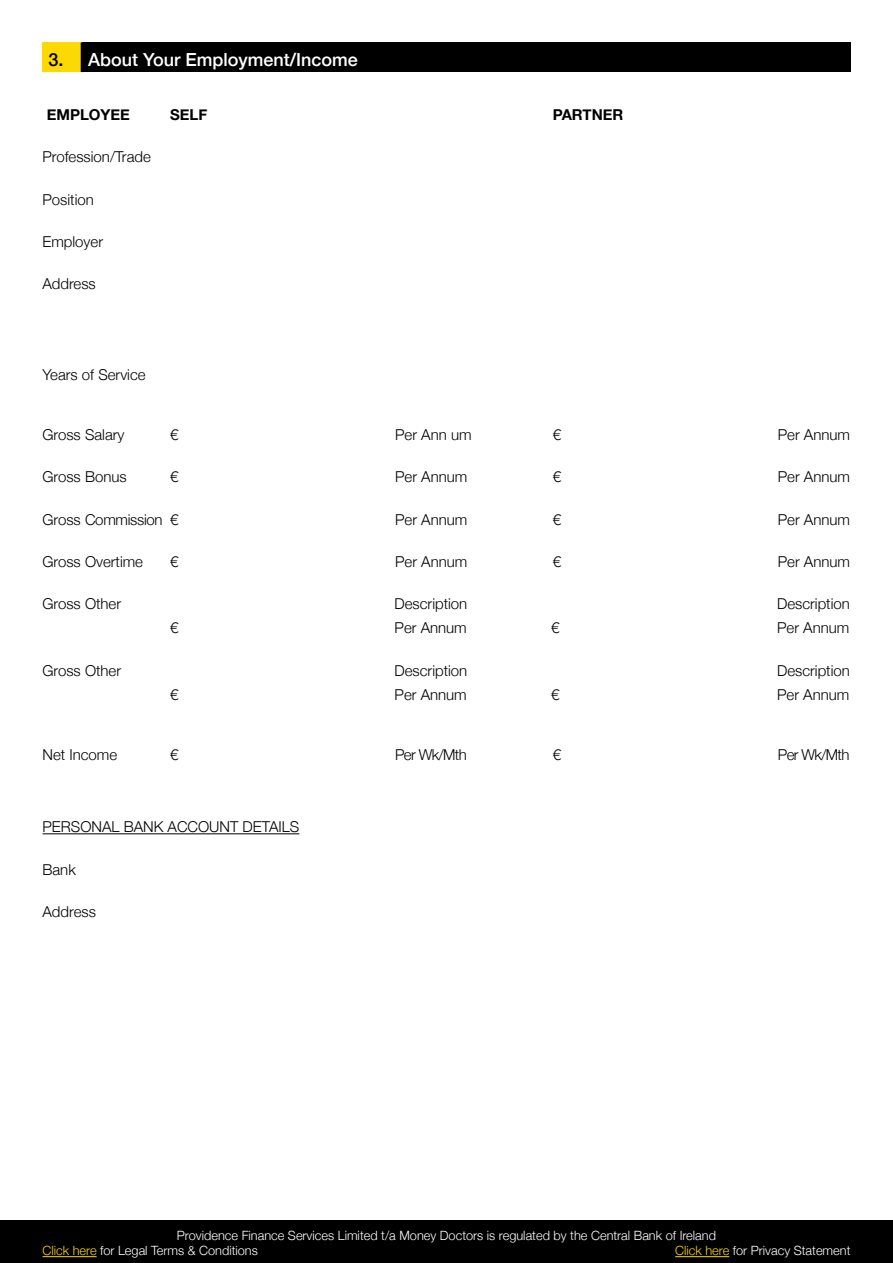
<style>
.page{position:relative;width:893px;height:1263px;background:#fff}
.page>*{position:absolute;margin:0;border:0;box-sizing:border-box;transform-origin:0 0}
.t1{font:500 18px "Helvetica Neue";color:#fff}
.t2{font:300 15px "Helvetica Neue";color:#000}
.t3{font:700 15px "Helvetica Neue";color:#000}
.t4{font:300 15px "Helvetica Neue";letter-spacing:-.02em;color:#000}
.t5{font:300 12.75px/15px "Helvetica Neue";color:#fff}
.s1{color:#000}
.s2{color:#fcd804}
</style>
<div class="page">
<div style="left:0;top:1220px;width:893px;height:43px;background:#000"></div>
<hr style="left:43px;top:1256px;width:54px;height:1px;background:#fcd804">
<hr style="left:675px;top:1256px;width:54px;height:1px;background:#fcd804">
<hr style="left:43px;top:833px;width:256px;height:1px;background:#000">
<div style="left:43px;top:43px;width:39px;height:29px;background:#fcd804"></div>
<div style="left:82px;top:43px;width:768px;height:29px;background:#000"></div>
<hr style="left:81px;top:43px;width:3px;height:29px;background:#000">
<p class="t1" style="left:49px;top:45px;width:311px"><span class="s1">3.</span> About Your Employment/Income</p>
<p class="t3" style="left:47px;top:103px;width:85px">EMPLOYEE</p>
<p class="t3" style="left:170px;top:103px;width:39px">SELF</p>
<p class="t3" style="left:553px;top:103px;width:72px">PARTNER</p>
<p class="t2" style="left:43px;top:145px;width:110px">Profession/Trade</p>
<p class="t2" style="left:43px;top:187px;width:53px">Position</p>
<p class="t2" style="left:43px;top:229px;width:62px">Employer</p>
<p class="t2" style="left:43px;top:272px;width:55px">Address</p>
<p class="t2" style="left:43px;top:362px;width:105px">Years of Service</p>
<p class="t2" style="left:43px;top:423px;width:83px">Gross Salary</p>
<p class="t2" style="left:170px;top:423px;width:10px">€</p>
<p class="t2" style="left:395px;top:423px;width:78px">Per Ann um</p>
<p class="t2" style="left:553px;top:423px;width:10px">€</p>
<p class="t2" style="left:778px;top:423px;width:74px">Per Annum</p>
<p class="t2" style="left:43px;top:465px;width:86px">Gross Bonus</p>
<p class="t2" style="left:170px;top:465px;width:10px">€</p>
<p class="t2" style="left:395px;top:465px;width:74px">Per Annum</p>
<p class="t2" style="left:553px;top:465px;width:10px">€</p>
<p class="t2" style="left:778px;top:465px;width:74px">Per Annum</p>
<p class="t4" style="left:43px;top:507px;width:137px">Gross Commission €</p>
<p class="t2" style="left:395px;top:507px;width:74px">Per Annum</p>
<p class="t2" style="left:553px;top:507px;width:10px">€</p>
<p class="t2" style="left:778px;top:507px;width:74px">Per Annum</p>
<p class="t2" style="left:43px;top:549px;width:102px">Gross Overtime</p>
<p class="t2" style="left:170px;top:549px;width:10px">€</p>
<p class="t2" style="left:395px;top:549px;width:74px">Per Annum</p>
<p class="t2" style="left:553px;top:549px;width:10px">€</p>
<p class="t2" style="left:778px;top:549px;width:74px">Per Annum</p>
<p class="t2" style="left:43px;top:592px;width:80px">Gross Other</p>
<p class="t2" style="left:395px;top:592px;width:74px">Description</p>
<p class="t2" style="left:777px;top:592px;width:74px">Description</p>
<p class="t2" style="left:170px;top:616px;width:10px">€</p>
<p class="t2" style="left:395px;top:616px;width:74px">Per Annum</p>
<p class="t2" style="left:551px;top:616px;width:10px">€</p>
<p class="t2" style="left:777px;top:616px;width:74px">Per Annum</p>
<p class="t2" style="left:43px;top:658px;width:80px">Gross Other</p>
<p class="t2" style="left:395px;top:658px;width:74px">Description</p>
<p class="t2" style="left:777px;top:658px;width:74px">Description</p>
<p class="t2" style="left:170px;top:682px;width:10px">€</p>
<p class="t2" style="left:395px;top:682px;width:74px">Per Annum</p>
<p class="t2" style="left:551px;top:682px;width:10px">€</p>
<p class="t2" style="left:777px;top:682px;width:74px">Per Annum</p>
<p class="t2" style="left:43px;top:743px;width:76px">Net Income</p>
<p class="t2" style="left:170px;top:743px;width:10px">€</p>
<p class="t2" style="left:395px;top:743px;width:73px">Per Wk/Mth</p>
<p class="t2" style="left:553px;top:743px;width:10px">€</p>
<p class="t2" style="left:778px;top:743px;width:73px">Per Wk/Mth</p>
<p class="t2" style="left:43px;top:815px;width:258px">PERSONAL BANK ACCOUNT DETAILS</p>
<p class="t2" style="left:43px;top:857px;width:35px">Bank</p>
<p class="t2" style="left:43px;top:899px;width:55px">Address</p>
<p class="t5" style="left:43px;top:1227px;width:675px;text-indent:134px">Providence Finance Services Limited t/a Money Doctors is regulated by the Central Bank of Ireland<br><span class="s2">Click here</span> for Legal Terms &amp; Conditions</p>
<p class="t5" style="left:675px;top:1242px;width:177px"><span class="s2">Click here</span> for Privacy Statement</p>
</div>
